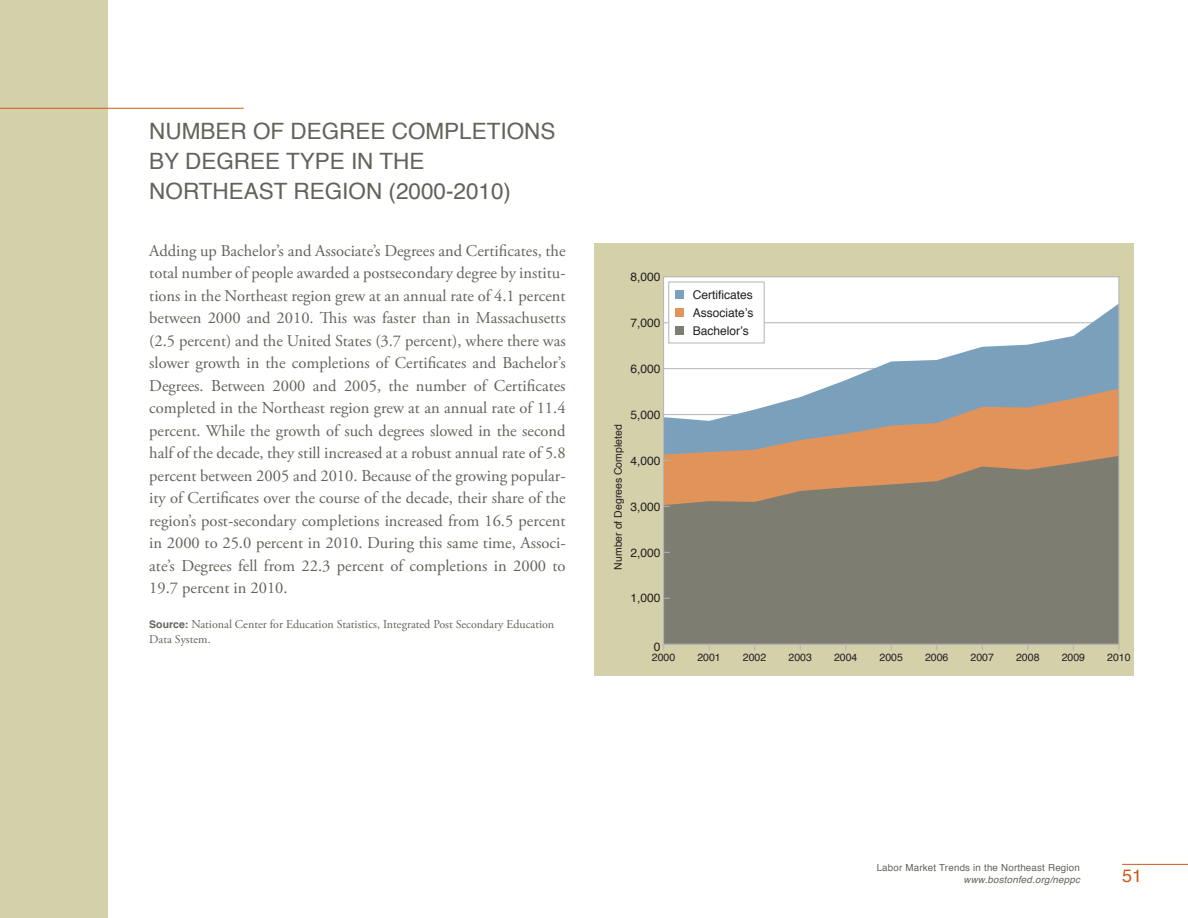
<style>
.page{position:relative;width:1188px;height:918px;background:#fff}
.page>*{position:absolute;margin:0;border:0;box-sizing:border-box;transform-origin:0 0}
.BodyText{font:22.5px/30px "Helvetica";color:#63635b}
.t1{font:18px "Helvetica";color:#ce5b19}
.BodyText-2{font:16.5px/22.5px "Adobe Garamond Pro";color:#63635b;text-align:justify}
.BodyText-3{font:12px/15px "Adobe Garamond Pro";color:#63635b}
.t2{font:12px/18px "Helvetica";color:#231f20;text-align:justify}
.t3{font:10.5px "Helvetica";color:#231f20}
.t4{font:9.75px "Helvetica";letter-spacing:.02em;color:#63635b}
.t5{font:italic 9.75px "Helvetica";letter-spacing:.02em;color:#63635b}
.s1{font-family:"Helvetica";font-weight:700;font-size:10.5px}
</style>
<div class="page">
<div style="left:0;top:0;width:108px;height:918px;background:#d3d0aa"></div>
<hr style="left:1122px;top:864px;width:66px;height:1px;background:#ce5b19">
<hr style="left:0;top:108px;width:244px;height:1px;background:#ce5b19">
<div style="left:594px;top:244px;width:540px;height:432px;background:#d3d0aa"></div>
<div style="left:664px;top:277px;width:455px;height:367px;background:#fff"></div>
<svg style="left:665px;top:305px;width:452px;height:84px"></svg>
<svg style="left:665px;top:389px;width:452px;height:67px;background:#b7a496"></svg>
<svg style="left:665px;top:456px;width:452px;height:187px;background:#8b806e"></svg>
<div style="left:669px;top:282px;width:95px;height:61px;background:#fff"></div>
<div style="left:668px;top:282px;width:97px;height:61px;border:1px solid #b2b3b7"></div>
<div style="left:675px;top:290px;width:9px;height:9px;background:#7ba0bb"></div>
<div style="left:675px;top:308px;width:9px;height:9px;background:#e2935a"></div>
<div style="left:675px;top:326px;width:9px;height:9px;background:#7d7d72"></div>
<p class="BodyText" style="left:149px;top:118px;width:408px">NUMBER OF DEGREE COMPLETIONS<br>BY DEGREE TYPE IN THE<br>NORTHEAST REGION (2000-2010)</p>
<p class="BodyText-2" style="left:149px;top:240px;width:418px">Adding up Bachelor’s and Associate’s Degrees and Certificates, the total number of people awarded a postsecondary degree by institu&shy;tions in the Northeast region grew at an annual rate of 4.1 percent between 2000 and 2010. This was faster than in Massachusetts (2.5 percent) and the United States (3.7 percent), where there was slower growth in the completions of Certificates and Bachelor’s Degrees. Between 2000 and 2005, the number of Certificates completed in the Northeast region grew at an annual rate of 11.4 percent. While the growth of such degrees slowed in the second half of the decade, they still increased at a robust annual rate of 5.8 percent between 2005 and 2010. Because of the growing popular&shy;ity of Certificates over the course of the decade, their share of the region’s post-secondary completions increased from 16.5 percent in 2000 to 25.0 percent in 2010. During this same time, Associ&shy;ate’s Degrees fell from 22.3 percent of completions in 2000 to 19.7 percent in 2010.</p>
<p class="BodyText-3" style="left:149px;top:617px;width:407px"><span class="s1">Source:</span> National Center for Education Statistics, Integrated Post Secondary Education<br>Data System.</p>
<p class="t2" style="left:631px;top:269px;width:32px">8,000</p>
<p class="t2" style="left:631px;top:314px;width:32px">7,000</p>
<p class="t2" style="left:631px;top:360px;width:32px">6,000</p>
<p class="t2" style="left:631px;top:406px;width:32px">5,000</p>
<p class="t3" style="left:611px;top:570px;width:147px;rotate:-90deg">Number of Degrees Completed</p>
<p class="t2" style="left:631px;top:452px;width:32px">4,000</p>
<p class="t2" style="left:631px;top:498px;width:32px">3,000</p>
<p class="t2" style="left:631px;top:544px;width:32px">2,000</p>
<p class="t2" style="left:631px;top:590px;width:32px">1,000</p>
<p class="t2" style="left:693px;top:286px;width:62px">Certificates Associate’s Bachelor’s</p>
<p class="t2" style="left:654px;top:639px;width:8px">0</p>
<p class="t3" style="left:652px;top:650px;width:25px">2000</p>
<p class="t3" style="left:697px;top:650px;width:25px">2001</p>
<p class="t3" style="left:743px;top:650px;width:25px">2002</p>
<p class="t3" style="left:789px;top:650px;width:25px">2003</p>
<p class="t3" style="left:834px;top:650px;width:25px">2004</p>
<p class="t3" style="left:880px;top:650px;width:25px">2005</p>
<p class="t3" style="left:925px;top:650px;width:25px">2006</p>
<p class="t3" style="left:971px;top:650px;width:25px">2007</p>
<p class="t3" style="left:1016px;top:650px;width:25px">2008</p>
<p class="t3" style="left:1062px;top:650px;width:25px">2009</p>
<p class="t3" style="left:1107px;top:650px;width:25px">2010</p>
<p class="t4" style="left:877px;top:861px;width:205px">Labor Market Trends in the Northeast Region</p>
<p class="t5" style="left:964px;top:871px;width:118px">www.bostonfed.org/neppc</p>
<p class="t1" style="left:1122px;top:864px;width:22px">51</p>
</div>
